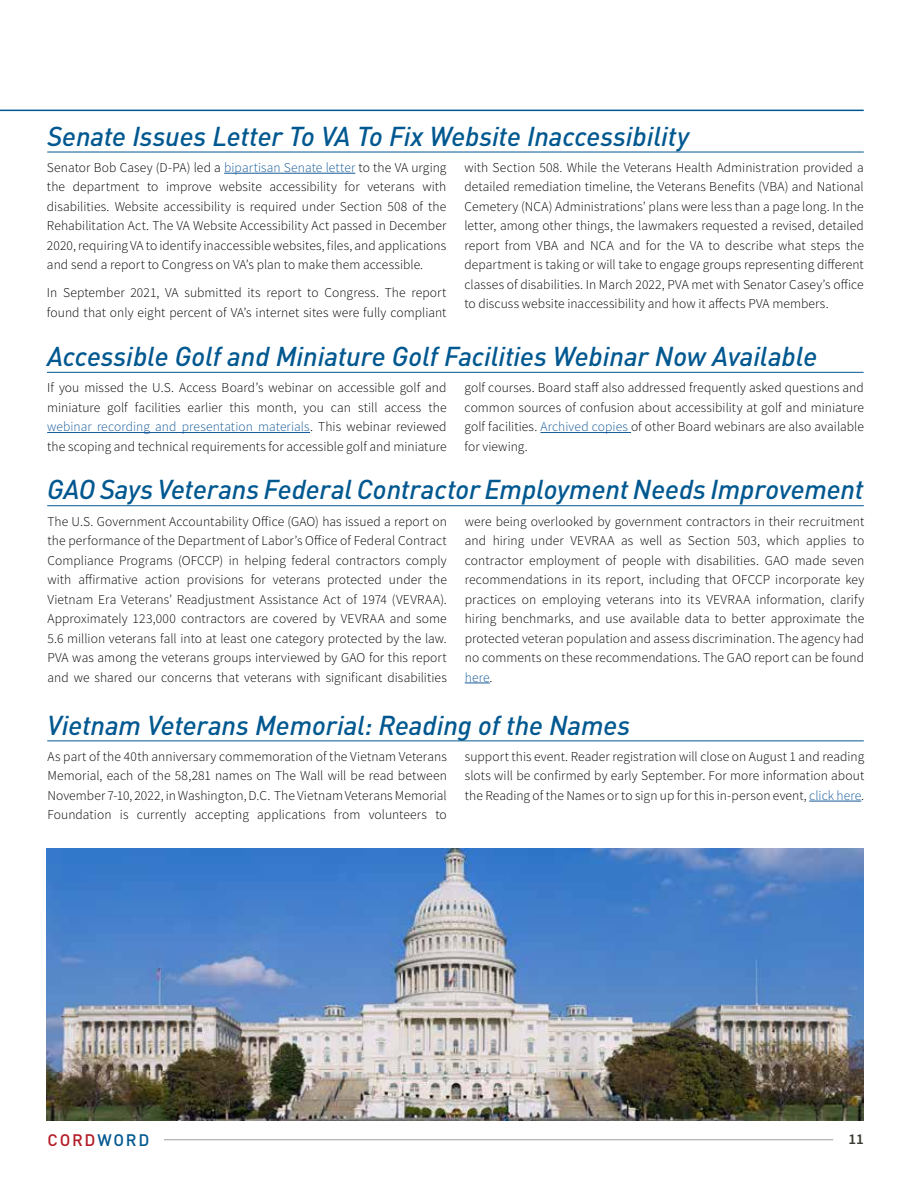
<style>
.page{position:relative;width:918px;height:1188px;background:#fff}
.page>*{position:absolute;margin:0;border:0;box-sizing:border-box;transform-origin:0 0}
.t1{font:italic 500 27px "DINOT";letter-spacing:-.005em;color:#005890}
.t2{font:500 16.5px "DINOT";letter-spacing:.105em;color:#b41b26}
.t3{font:600 15px "Source Sans Pro";color:#3d3c34}
.t4{font:300 13.5px/19.5px "Source Sans Pro";letter-spacing:.005em;color:#000;text-align:justify}
.s1{color:#165b9a}
.s2{color:#005890}
</style>
<div class="page">
<hr style="left:164px;top:1139px;width:669px;height:1px;background:#3d3c34">
<img style="left:46px;top:849px;width:818px;height:271px">
<hr style="left:0;top:110px;width:864px;height:1px;background:#005890">
<hr style="left:224px;top:173px;width:131px;height:1px;background:#165b9a">
<hr style="left:47px;top:152px;width:817px;height:1px;background:#005890">
<hr style="left:47px;top:432px;width:263px;height:1px;background:#165b9a">
<hr style="left:540px;top:432px;width:91px;height:1px;background:#165b9a">
<hr style="left:47px;top:372px;width:817px;height:1px;background:#005890">
<svg style="left:465px;top:683px;width:25px;height:1px"></svg>
<hr style="left:47px;top:505px;width:817px;height:1px;background:#005890">
<hr style="left:809px;top:801px;width:52px;height:1px;background:#165b9a">
<hr style="left:47px;top:741px;width:817px;height:1px;background:#005890">
<h1 class="t1" style="left:47px;top:119px;width:643px">Senate Issues Letter To VA To Fix Website Inaccessibility</h1>
<p class="t4" style="left:47px;top:158px;width:401px">Senator Bob Casey (D-PA) led a <span class="s1">bipartisan Senate letter</span> to the VA urging the department to improve website accessibility for veterans with disabilities. Website accessibility is required under Section 508 of the Rehabilitation Act. The VA Website Accessibility Act passed in December 2020, requiring VA to identify inaccessible websites, files, and applications and send a report to Congress on VA’s plan to make them accessible.</p>
<p class="t4" style="left:47px;top:283px;width:401px">In September 2021, VA submitted its report to Congress. The report found that only eight percent of VA’s internet sites were fully compliant</p>
<p class="t4" style="left:464px;top:158px;width:401px">with Section 508. While the Veterans Health Administration provided a detailed remediation timeline, the Veterans Benefits (VBA) and National Cemetery (NCA) Administrations’ plans were less than a page long. In the letter, among other things, the lawmakers requested a revised, detailed report from VBA and NCA and for the VA to describe what steps the department is taking or will take to engage groups representing different classes of disabilities. In March 2022, PVA met with Senator Casey’s office to discuss website inaccessibility and how it affects PVA members.</p>
<h1 class="t1" style="left:47px;top:339px;width:772px">Accessible Golf and Miniature Golf Facilities Webinar Now Available</h1>
<p class="t4" style="left:47px;top:378px;width:401px">If you missed the U.S. Access Board’s webinar on accessible golf and miniature golf facilities earlier this month, you can still access the <span class="s1">webinar recording and presentation materials</span>. This webinar reviewed the scoping and technical requirements for accessible golf and miniature</p>
<p class="t4" style="left:465px;top:378px;width:401px">golf courses. Board staff also addressed frequently asked questions and common sources of confusion about accessibility at golf and miniature golf facilities. <span class="s1">Archived copies</span> of other Board webinars are also available for viewing.</p>
<h1 class="t1" style="left:47px;top:473px;width:818px">GAO Says Veterans Federal Contractor Employment Needs Improvement</h1>
<p class="t4" style="left:47px;top:511px;width:401px">The U.S. Government Accountability Office (GAO) has issued a report on the performance of the Department of Labor’s Office of Federal Contract Compliance Programs (OFCCP) in helping federal contractors comply with affirmative action provisions for veterans protected under the Vietnam Era Veterans’ Readjustment Assistance Act of 1974 (VEVRAA).<br>Approximately 123,000 contractors are covered by VEVRAA and some 5.6 million veterans fall into at least one category protected by the law.<br>PVA was among the veterans groups interviewed by GAO for this report and we shared our concerns that veterans with significant disabilities</p>
<p class="t4" style="left:465px;top:511px;width:401px">were being overlooked by government contractors in their recruitment and hiring under VEVRAA as well as Section 503, which applies to contractor employment of people with disabilities. GAO made seven recommendations in its report, including that OFCCP incorporate key practices on employing veterans into its VEVRAA information, clarify hiring benchmarks, and use available data to better approximate the protected veteran population and assess discrimination. The agency had no comments on these recommendations. The GAO report can be found <span class="s1">here</span>.</p>
<h1 class="t1" style="left:47px;top:708px;width:584px">Vietnam Veterans Memorial: Reading of the Names</h1>
<p class="t4" style="left:47px;top:747px;width:401px">As part of the 40th anniversary commemoration of the Vietnam Veterans Memorial, each of the 58,281 names on The Wall will be read between November 7-10, 2022, in Washington, D.C. The Vietnam Veterans Memorial Foundation is currently accepting applications from volunteers to</p>
<p class="t4" style="left:465px;top:747px;width:401px">support this event. Reader registration will close on August 1 and reading slots will be confirmed by early September. For more information about the Reading of the Names or to sign up for this in-person event, <span class="s1">click here</span>.</p>
<p class="t2" style="left:48px;top:1130px;width:103px">CORD<span class="s2">WORD</span></p>
<p class="t3" style="left:849px;top:1129px;width:17px">11</p>
</div>
